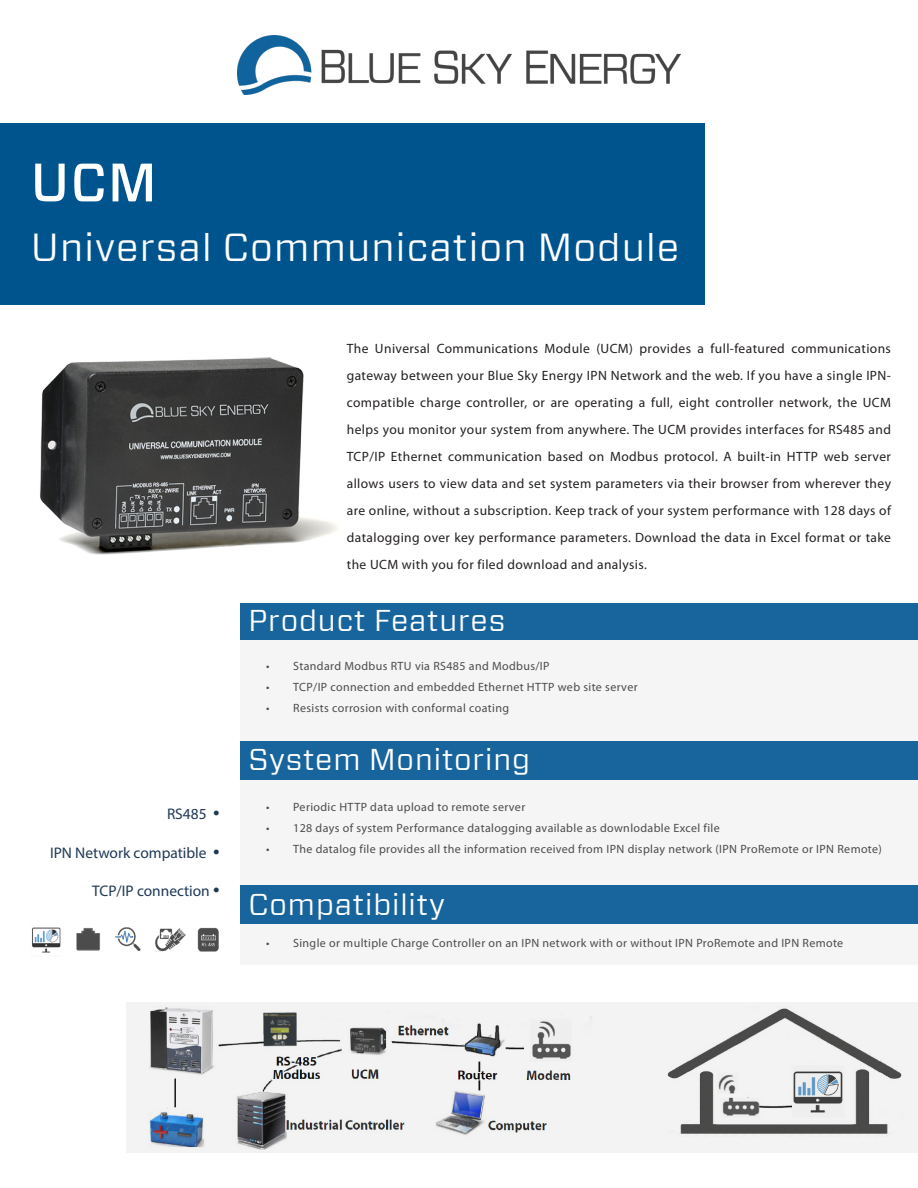
<style>
.page{position:relative;width:918px;height:1188px;background:#fff}
.page>*{position:absolute;margin:0;border:0;box-sizing:border-box;transform-origin:0 0}
.t1{font:500 54px "Forza";color:#fff}
.t2{font:39px "Forza";letter-spacing:.03em;color:#fff}
.t3{font:30px "Forza";letter-spacing:.03em;color:#fff}
.t4{font:15.45px "Myriad Pro";color:#1f3855}
.t5{font:13.5px/27px "Myriad Pro";letter-spacing:.03em;color:#231f20;text-align:justify}
.t6{font:12px "Myriad Pro";letter-spacing:.03em;color:#4b4c4d}
.s1{font-size:23.1px}
</style>
<div class="page">
<div style="left:0;top:123px;width:704px;height:182px;background:#00548e"></div>
<div style="left:240px;top:617px;width:678px;height:348px;background:#f5f5f6"></div>
<div style="left:240px;top:603px;width:678px;height:37px;background:#18659e"></div>
<div style="left:240px;top:741px;width:678px;height:39px;background:#18659e"></div>
<div style="left:240px;top:886px;width:678px;height:38px;background:#18659e"></div>
<img style="left:32px;top:927px;width:187px;height:26px">
<img style="left:127px;top:1003px;width:791px;height:150px">
<img style="left:238px;top:36px;width:442px;height:58px">
<img style="left:40px;top:357px;width:298px;height:198px">
<p class="t1" style="left:31px;top:154px;width:127px">UCM</p>
<p class="t2" style="left:31px;top:227px;width:650px">Universal Communication Module</p>
<p class="t4" style="left:167px;top:804px;width:54px">RS485 <span class="s1">•</span></p>
<p class="t4" style="left:50px;top:843px;width:171px">IPN Network compatible <span class="s1">•</span></p>
<p class="t4" style="left:92px;top:881px;width:129px">TCP/IP connection <span class="s1">•</span></p>
<p class="t5" style="left:347px;top:335px;width:546px">The Universal Communications Module (UCM) provides a full-featured communications gateway between your Blue Sky Energy IPN Network and the web. If you have a single IPN&shy;compatible charge controller, or are operating a full, eight controller network, the UCM helps you monitor your system from anywhere. The UCM provides interfaces for RS485 and TCP/IP Ethernet communication based on Modbus protocol. A built-in HTTP web server allows users to view data and set system parameters via their browser from wherever they are online, without a subscription. Keep track of your system performance with 128 days of datalogging over key performance parameters. Download the data in Excel format or take the UCM with you for filed download and analysis.</p>
<p class="t3" style="left:248px;top:605px;width:258px">Product Features</p>
<p class="t6" style="left:266px;top:658px;width:285px">• Standard Modbus RTU via RS485 and Modbus/IP</p>
<p class="t6" style="left:266px;top:679px;width:373px">• TCP/IP connection and embedded Ethernet HTTP web site server</p>
<p class="t6" style="left:266px;top:700px;width:244px">• Resists corrosion with conformal coating</p>
<p class="t3" style="left:248px;top:743px;width:283px">System Monitoring</p>
<p class="t6" style="left:266px;top:800px;width:261px">• Periodic HTTP data upload to remote server</p>
<p class="t6" style="left:266px;top:821px;width:455px">• 128 days of system Performance datalogging available as downlodable Excel file</p>
<p class="t6" style="left:266px;top:842px;width:617px">• The datalog file provides all the information received from IPN display network (IPN ProRemote or IPN Remote)</p>
<p class="t3" style="left:248px;top:888px;width:198px">Compatibility</p>
<p class="t6" style="left:266px;top:935px;width:579px">• Single or multiple Charge Controller on an IPN network with or without IPN ProRemote and IPN Remote</p>
</div>
